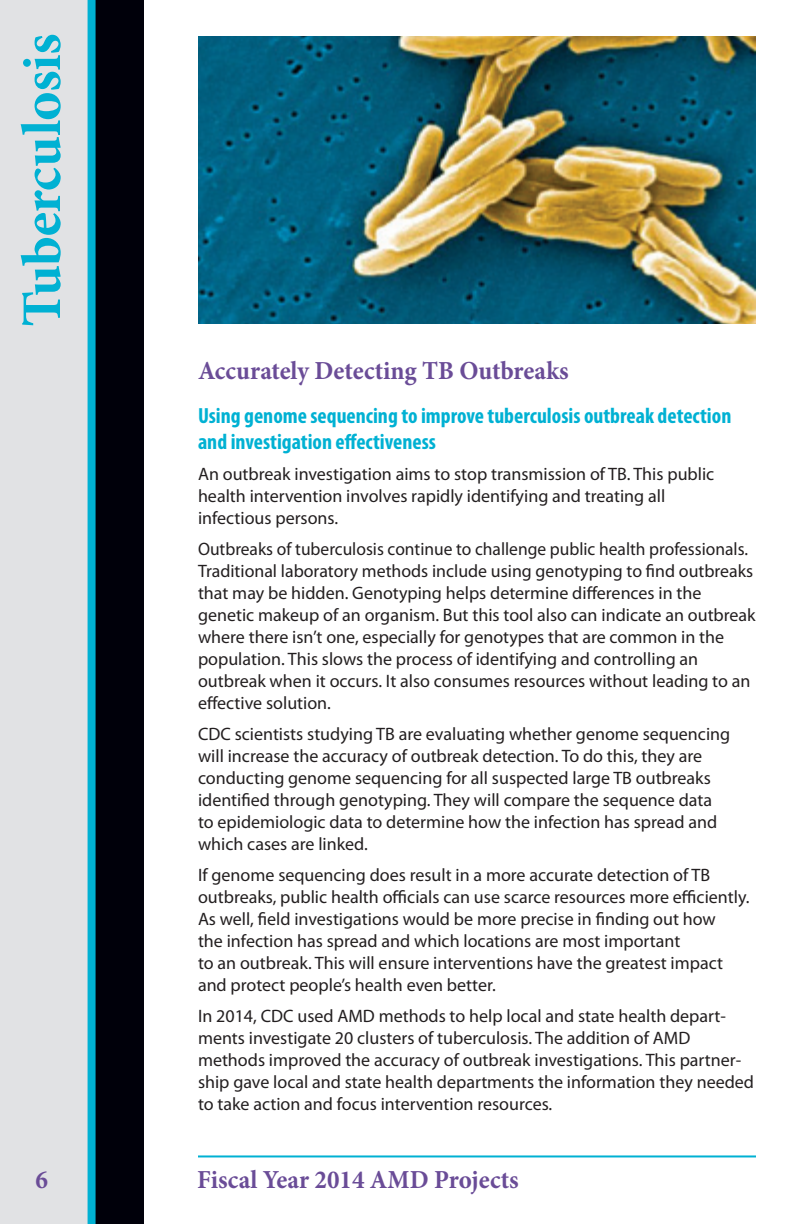
<style>
.page{position:relative;width:792px;height:1224px;background:#fff}
.page>*{position:absolute;margin:0;border:0;box-sizing:border-box;transform-origin:0 0}
.P_-_SIDEBARS{font:700 56px "Minion Pro";letter-spacing:-.015em;color:#00b1d3}
.H3_-_Header_1{font:700 26px "Minion Pro";color:#6a4c97;scale:.96 1}
.H4_-_Sub_Heads{font:700 condensed 22px/26px "Myriad Pro";color:#00b1d3}
.P_-_Body_Copy{font:18px/22px "Myriad Pro";color:#231f20}
</style>
<div class="page">
<hr style="left:198px;top:1155px;width:558px;height:2px;background:#00b1d3">
<div style="left:0;top:0;width:94px;height:1224px;background:#e1e2e4"></div>
<div style="left:89px;top:0;width:55px;height:1224px;background:#00000a"></div>
<div style="left:88px;top:0;width:8px;height:1224px;background:#00b1d3"></div>
<img style="left:198px;top:36px;width:558px;height:287px">
<p class="P_-_SIDEBARS" style="left:9px;top:327px;width:295px;rotate:-90deg">Tuberculosis</p>
<p class="H3_-_Header_1" style="left:198px;top:355px;width:388px">Accurately Detecting TB Outbreaks</p>
<p class="H4_-_Sub_Heads" style="left:198px;top:403px;width:535px">Using genome sequencing to improve tuberculosis outbreak detection and investigation effectiveness</p>
<p class="P_-_Body_Copy" style="left:198px;top:463px;width:518px">An outbreak investigation aims to stop transmission of TB. This public health intervention involves rapidly identifying and treating all infectious persons.</p>
<p class="P_-_Body_Copy" style="left:198px;top:538px;width:559px">Outbreaks of tuberculosis continue to challenge public health professionals.<br>Traditional laboratory methods include using genotyping to find outbreaks that may be hidden. Genotyping helps determine differences in the genetic makeup of an organism. But this tool also can indicate an outbreak where there isn’t one, especially for genotypes that are common in the population. This slows the process of identifying and controlling an outbreak when it occurs. It also consumes resources without leading to an effective solution.</p>
<p class="P_-_Body_Copy" style="left:198px;top:723px;width:534px">CDC scientists studying TB are evaluating whether genome sequencing will increase the accuracy of outbreak detection. To do this, they are conducting genome sequencing for all suspected large TB outbreaks identified through genotyping. They will compare the sequence data to epidemiologic data to determine how the infection has spread and which cases are linked.</p>
<p class="P_-_Body_Copy" style="left:198px;top:864px;width:553px">If genome sequencing does result in a more accurate detection of TB outbreaks, public health officials can use scarce resources more efficiently.<br>As well, field investigations would be more precise in finding out how<br>the infection has spread and which locations are most important<br>to an outbreak. This will ensure interventions have the greatest impact and protect people’s health even better.</p>
<p class="P_-_Body_Copy" style="left:198px;top:1005px;width:558px">In 2014, CDC used AMD methods to help local and state health depart&shy;ments investigate 20 clusters of tuberculosis. The addition of AMD methods improved the accuracy of outbreak investigations. This partner&shy;ship gave local and state health departments the information they needed to take action and focus intervention resources.</p>
<h2 class="H3_-_Header_1" style="left:36px;top:1164px;width:14px">6</h2>
<h2 class="H3_-_Header_1" style="left:197px;top:1164px;width:336px">Fiscal Year 2014 AMD Projects</h2>
</div>
